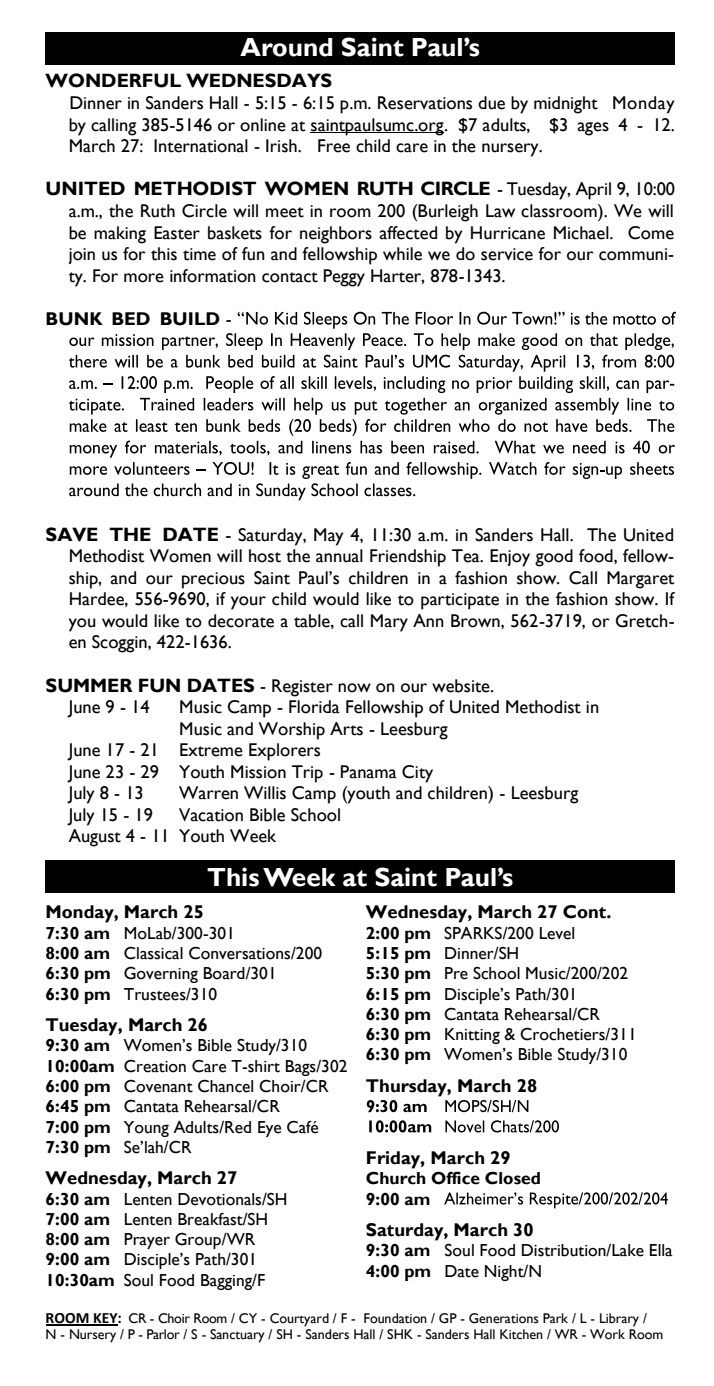
<style>
.page{position:relative;width:714px;height:1386px;background:#fff}
.page>*{position:absolute;margin:0;border:0;box-sizing:border-box;transform-origin:0 0}
.t1{font:700 26.25px "Gill Sans";color:#fff}
.t2{font:700 19.25px "Gill Sans";letter-spacing:-.005em;color:#000}
.t3{font:18.55px "Gill Sans";color:#000}
.t4{font:18.38px/21.3px "Gill Sans";color:#000}
.t5{font:700 18.38px "Gill Sans";color:#000}
.t6{font:17.5px "Gill Sans";color:#000}
.t7{font:17.32px/20.3px "Gill Sans";color:#000}
.t8{font:700 17.32px/20.3px "Gill Sans";color:#000}
.t9{font:14px/16.1px "Gill Sans";letter-spacing:-.005em;color:#000}
.s1{font-weight:400;font-size:18.38px}
.s2{font-weight:400}
.s3{font-weight:700;font-size:19.25px}
.s4{font-weight:700}
.s5{font-family:"Calibri";font-weight:700;font-size:15.75px}
</style>
<div class="page">
<div style="left:46px;top:33px;width:628px;height:31px;background:#000"></div>
<div style="left:46px;top:861px;width:628px;height:32px;background:#000"></div>
<hr style="left:46px;top:1324px;width:71px;height:1px;background:#000">
<svg style="left:366px;top:1100px;width:60px;height:12px"></svg>
<svg style="left:445px;top:1100px;width:83px;height:12px"></svg>
<svg style="left:369px;top:1120px;width:62px;height:12px"></svg>
<svg style="left:445px;top:1120px;width:113px;height:12px"></svg>
<svg style="left:444px;top:1192px;width:223px;height:16px"></svg>
<hr style="left:310px;top:132px;width:133px;height:1px;background:#000">
<svg style="left:69px;top:312px;width:606px;height:188px"></svg>
<h1 class="t1" style="left:240px;top:31px;width:241px">Around Saint Paul’s</h1>
<p class="t2" style="left:46px;top:69px;width:288px">WONDERFUL WEDNESDAYS</p>
<p class="t3" style="left:69px;top:92px;width:606px">Dinner in Sanders Hall - 5:15 - 6:15 p.m. Reservations due by midnight Monday</p>
<p class="t4" style="left:69px;top:114px;width:607px">by calling 385-5146 or online at saintpaulsumc.org. $7 adults, $3 ages 4 - 12.<br>March 27: International - Irish. Free child care in the nursery.</p>
<p class="t2" style="left:46px;top:177px;width:630px">UNITED METHODIST WOMEN RUTH CIRCLE <span class="s1">- Tuesday, April 9, 10:00</span></p>
<p class="t4" style="left:69px;top:201px;width:606px;text-align:justify">a.m., the Ruth Circle will meet in room 200 (Burleigh Law classroom). We will be making Easter baskets for neighbors affected by Hurricane Michael. Come join us for this time of fun and fellowship while we do service for our communi&shy;ty. For more information contact Peggy Harter, 878-1343.</p>
<p class="t5" style="left:46px;top:307px;width:187px">BUNK BED BUILD <span class="s2">-</span></p>
<p class="t4" style="left:69px;top:524px;width:606px;text-align:justify;text-indent:-23px"><span class="s3">SAVE THE DATE</span> - Saturday, May 4, 11:30 a.m. in Sanders Hall. The United Methodist Women will host the annual Friendship Tea. Enjoy good food, fellow&shy;ship, and our precious Saint Paul’s children in a fashion show. Call Margaret</p>
<p class="t3" style="left:69px;top:588px;width:606px">Hardee, 556-9690, if your child would like to participate in the fashion show. If</p>
<p class="t4" style="left:69px;top:610px;width:607px">you would like to decorate a table, call Mary Ann Brown, 562-3719, or Gretch&shy;en Scoggin, 422-1636.</p>
<p class="t4" style="left:69px;top:675px;width:426px;text-indent:-23px"><span class="s3">SUMMER FUN DATES</span> - Register now on our website.<br>June 9 - 14</p>
<p class="t4" style="left:179px;top:697px;width:421px">Music Camp - Florida Fellowship of United Methodist in</p>
<p class="t4" style="left:179px;top:718px;width:270px">Music and Worship Arts - Leesburg</p>
<p class="t4" style="left:69px;top:740px;width:253px">June 17 - 21 Extreme Explorers</p>
<p class="t4" style="left:69px;top:761px;width:366px">June 23 - 29 Youth Mission Trip - Panama City</p>
<p class="t4" style="left:69px;top:783px;width:77px">July 8 - 13</p>
<p class="t4" style="left:179px;top:783px;width:400px">Warren Willis Camp (youth and children) - Leesburg</p>
<p class="t4" style="left:69px;top:804px;width:86px">July 15 - 19</p>
<p class="t4" style="left:69px;top:804px;width:274px;text-indent:110px">Vacation Bible School<br>August 4 - 11 Youth Week</p>
<h1 class="t1" style="left:207px;top:861px;width:307px">This Week at Saint Paul’s</h1>
<p class="t5" style="left:46px;top:901px;width:160px">Monday, March 25</p>
<p class="t7" style="left:46px;top:923px;width:278px"><span class="s4">7:30 am</span> MoLab/300-301<br><span class="s4">8:00 am</span> Classical Conversations/200<br><span class="s4">6:30 pm</span> Governing Board/301<br><span class="s4">6:30 pm</span> Trustees/310</p>
<p class="t5" style="left:46px;top:1014px;width:164px">Tuesday, March 26</p>
<p class="t7" style="left:46px;top:1036px;width:303px"><span class="s4">9:30 am</span> Women’s Bible Study/310<br><span class="s4">10:00am</span> Creation Care T-shirt Bags/302<br><span class="s4">6:00 pm</span> Covenant Chancel Choir/CR</p>
<p class="t6" style="left:46px;top:1096px;width:235px"><span class="s4">6:45 pm</span> Cantata Rehearsal/CR</p>
<p class="t7" style="left:46px;top:1117px;width:275px"><span class="s4">7:00 pm</span> Young Adults/Red Eye Café<br><span class="s4">7:30 pm</span> Se’lah/CR</p>
<p class="t5" style="left:46px;top:1167px;width:193px">Wednesday, March 27</p>
<p class="t7" style="left:46px;top:1189px;width:243px"><span class="s4">6:30 am</span> Lenten Devotionals/SH<br><span class="s4">7:00 am</span> Lenten Breakfast/SH<br><span class="s4">8:00 am</span> Prayer Group/WR<br><span class="s4">9:00 am</span> Disciple’s Path/301<br><span class="s4">10:30am</span> Soul Food Bagging/F</p>
<p class="t5" style="left:366px;top:901px;width:247px">Wednesday, March 27 Cont.</p>
<p class="t7" style="left:366px;top:923px;width:272px"><span class="s4">2:00 pm</span> SPARKS/200 Level<br><span class="s4">5:15 pm</span> Dinner/SH<br><span class="s4">5:30 pm</span> Pre School Music/200/202<br><span class="s4">6:15 pm</span> Disciple’s Path/301<br><span class="s4">6:30 pm</span> Cantata Rehearsal/CR<br><span class="s4">6:30 pm</span> Knitting &amp; Crochetiers/311<br><span class="s4">6:30 pm</span> Women’s Bible Study/310</p>
<p class="t5" style="left:366px;top:1074px;width:173px">Thursday, March 28</p>
<p class="t5" style="left:366px;top:1147px;width:146px">Friday, March 29</p>
<p class="t8" style="left:366px;top:1169px;width:176px">Church Office Closed<br>9:00 am</p>
<p class="t5" style="left:366px;top:1219px;width:169px">Saturday, March 30</p>
<p class="t7" style="left:366px;top:1241px;width:308px"><span class="s4">9:30 am</span> Soul Food Distribution/Lake Ella<br><span class="s4">4:00 pm</span> Date Night/N</p>
<p class="t9" style="left:46px;top:1310px;width:618px"><span class="s5">ROOM KEY:</span> CR - Choir Room / CY - Courtyard / F - Foundation / GP - Generations Park / L - Library /<br>N - Nursery / P - Parlor / S - Sanctuary / SH - Sanders Hall / SHK - Sanders Hall Kitchen / WR - Work Room</p>
</div>
